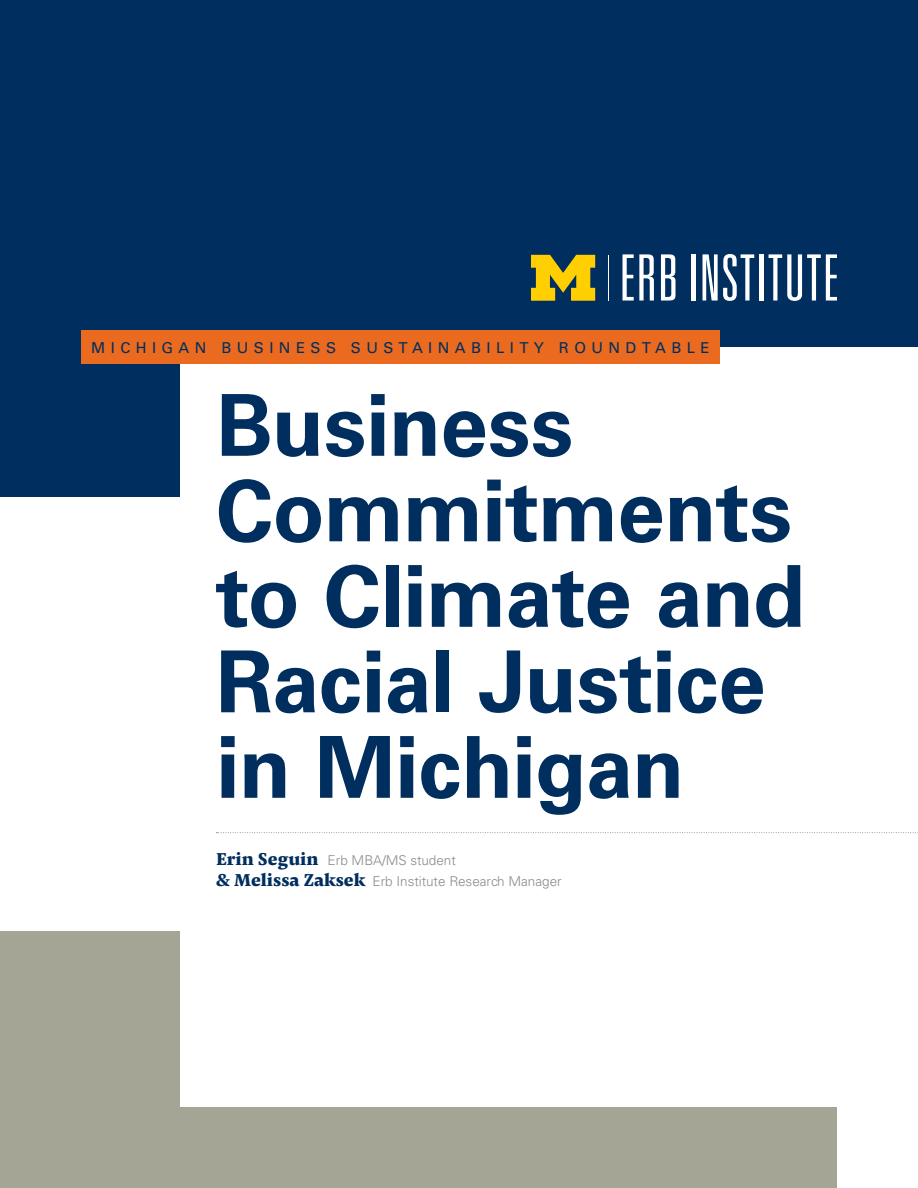
<style>
.page{position:relative;width:918px;height:1188px;background:#fff}
.page>*{position:absolute;margin:0;border:0;box-sizing:border-box;transform-origin:0 0}
.Subhead_Univers_Bold{font:700 85.5px/85.5px "Univers LT Std";letter-spacing:-.01em;color:#002e5e}
.Subhead{font:15px "Univers LT Std";letter-spacing:.36em;color:#002e5e}
.t1{font:300 13.5px "Univers LT Std";color:#878a8f}
.s1{font-family:"Pensum Pro";font-weight:800;font-size:18px;color:#002e5e}
</style>
<div class="page">
<div style="left:0;top:931px;width:837px;height:257px;background:#a4a594"></div>
<div style="left:0;top:0;width:918px;height:497px;background:#002e5e"></div>
<hr style="left:608px;top:255px;width:1px;height:46px;background:#fff">
<svg style="left:531px;top:255px;width:64px;height:46px"></svg>
<svg style="left:623px;top:254px;width:31px;height:47px"></svg>
<svg style="left:661px;top:254px;width:15px;height:47px"></svg>
<hr style="left:692px;top:254px;width:4px;height:47px;background:#fff">
<svg style="left:703px;top:254px;width:51px;height:47px"></svg>
<div style="left:759px;top:254px;width:5px;height:47px;background:#fff"></div>
<svg style="left:769px;top:254px;width:68px;height:47px"></svg>
<div style="left:180px;top:347px;width:738px;height:760px;background:#fff"></div>
<svg style="left:216px;top:832px;width:702px;height:1px"></svg>
<div style="left:81px;top:330px;width:639px;height:34px;background:#ea6a20"></div>
<p class="Subhead" style="left:91px;top:339px;width:620px">MICHIGAN BUSINESS SUSTAINABILITY ROUNDTABLE</p>
<p class="Subhead_Univers_Bold" style="left:216px;top:384px;width:591px">Business<br>Commitments to Climate and<br>Racial Justice in Michigan</p>
<p class="t1" style="left:216px;top:852px;width:241px"><span class="s1">Erin Seguin</span> Erb MBA/MS student</p>
<p class="t1" style="left:216px;top:873px;width:347px"><span class="s1">&amp; Melissa Zaksek</span> Erb Institute Research Manager</p>
</div>
